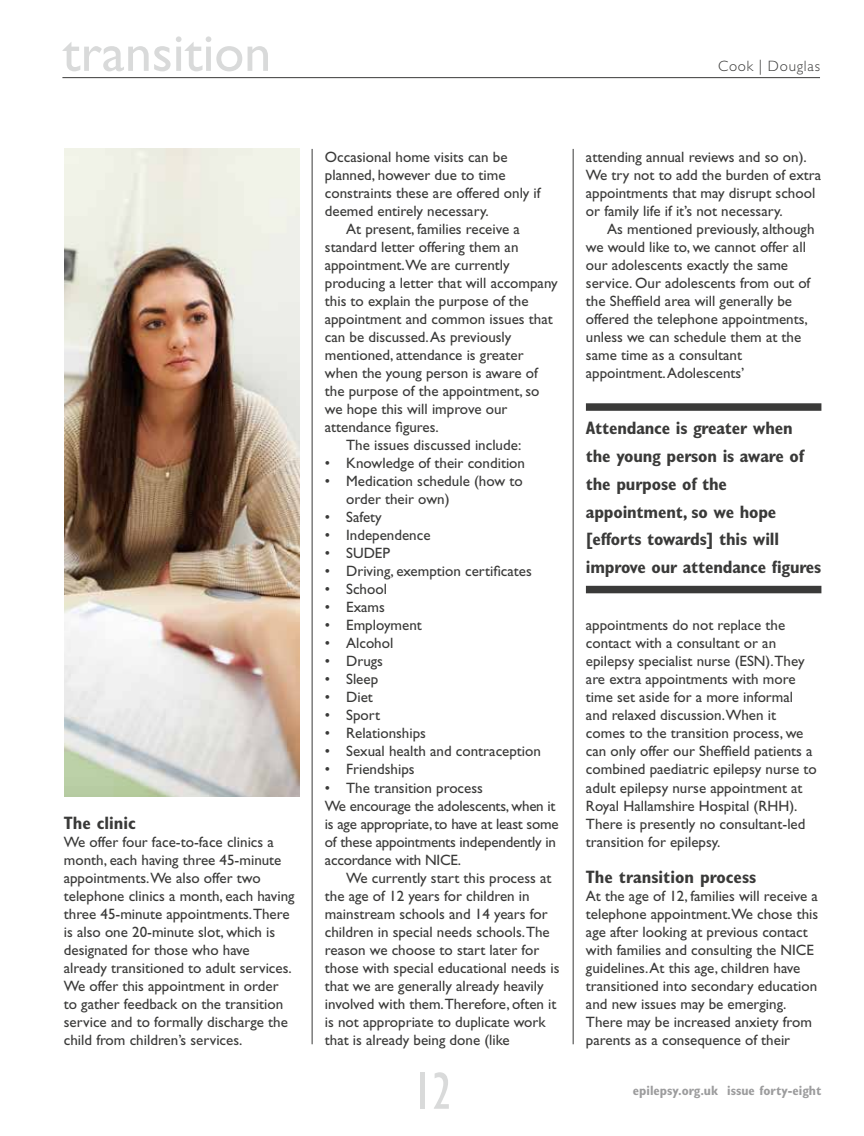
<style>
.page{position:relative;width:864px;height:1136px;background:#fff}
.page>*{position:absolute;margin:0;border:0;box-sizing:border-box;transform-origin:0 0}
.t1{font:54px "Gill Sans Std";color:#d9dada}
.t2{font:condensed 54px "Gill Sans Std";color:#d9dada}
.t3{font:700 condensed 18px/27.8px "Gill Sans Std";letter-spacing:-.01em;color:#3a3a39}
.t4{font:15px/18px "Gill Sans Std";color:#3a3a39}
.t5{font:300 15px "Gill Sans Std";letter-spacing:.05em;color:#3a3a39}
.t6{font:700 condensed 13.5px "Gill Sans Std";color:#9c9c9d}
</style>
<div class="page">
<hr style="left:62px;top:77px;width:757px;height:1px;background:#3a3a39">
<hr style="left:572px;top:149px;width:1px;height:895px;background:#3a3a39">
<hr style="left:311px;top:149px;width:1px;height:895px;background:#3a3a39">
<img style="left:64px;top:149px;width:235px;height:647px">
<div style="left:585px;top:403px;width:236px;height:8px;background:#3a3a39"></div>
<div style="left:585px;top:585px;width:236px;height:8px;background:#3a3a39"></div>
<h1 class="t1" style="left:62px;top:22px;width:210px">transition</h1>
<p class="t5" style="left:717px;top:57px;width:103px">Cook | Douglas</p>
<p class="t3" style="left:64px;top:808px;width:73px">The clinic</p>
<p class="t4" style="left:64px;top:832px;width:232px">We offer four face-to-face clinics a month, each having three 45-minute appointments.We also offer two telephone clinics a month, each having three 45-minute appointments.There is also one 20-minute slot, which is designated for those who have already transitioned to adult services.<br>We offer this appointment in order to gather feedback on the transition service and to formally discharge the child from children’s services.</p>
<p class="t4" style="left:325px;top:148px;width:217px">Occasional home visits can be planned, however due to time constraints these are offered only if deemed entirely necessary.</p>
<p class="t4" style="left:346px;top:220px;width:175px">At present, families receive a</p>
<p class="t4" style="left:325px;top:238px;width:195px">standard letter offering them an</p>
<p class="t4" style="left:325px;top:256px;width:186px">appointment.We are currently</p>
<p class="t4" style="left:325px;top:274px;width:234px">producing a letter that will accompany</p>
<p class="t4" style="left:325px;top:292px;width:205px">this to explain the purpose of the</p>
<p class="t4" style="left:325px;top:310px;width:229px">appointment and common issues that</p>
<p class="t4" style="left:325px;top:328px;width:188px">can be discussed. As previously</p>
<p class="t4" style="left:325px;top:346px;width:200px">mentioned, attendance is greater</p>
<p class="t4" style="left:325px;top:364px;width:214px">when the young person is aware of</p>
<p class="t4" style="left:325px;top:382px;width:216px">the purpose of the appointment, so</p>
<p class="t4" style="left:325px;top:400px;width:184px">we hope this will improve our</p>
<p class="t4" style="left:325px;top:418px;width:115px">attendance figures.</p>
<p class="t4" style="left:346px;top:436px;width:176px">The issues discussed include:</p>
<p class="t4" style="left:325px;top:454px;width:202px">• Knowledge of their condition</p>
<p class="t4" style="left:346px;top:472px;width:178px;text-indent:-21px">• Medication schedule (how to order their own)</p>
<p class="t4" style="left:325px;top:508px;width:58px">• Safety</p>
<p class="t4" style="left:325px;top:526px;width:107px">• Independence</p>
<p class="t4" style="left:325px;top:544px;width:67px">• SUDEP</p>
<p class="t4" style="left:325px;top:562px;width:208px">• Driving, exemption certificates</p>
<p class="t4" style="left:325px;top:580px;width:64px">• School</p>
<p class="t4" style="left:325px;top:598px;width:61px">• Exams</p>
<p class="t4" style="left:325px;top:616px;width:98px">• Employment</p>
<p class="t4" style="left:325px;top:634px;width:70px">• Alcohol</p>
<p class="t4" style="left:325px;top:652px;width:60px">• Drugs</p>
<p class="t4" style="left:325px;top:670px;width:55px">• Sleep</p>
<p class="t4" style="left:325px;top:688px;width:49px">• Diet</p>
<p class="t4" style="left:325px;top:706px;width:57px">• Sport</p>
<p class="t4" style="left:325px;top:724px;width:103px">• Relationships</p>
<p class="t4" style="left:325px;top:742px;width:217px">• Sexual health and contraception</p>
<p class="t4" style="left:325px;top:760px;width:91px">• Friendships</p>
<p class="t4" style="left:325px;top:778px;width:235px">• The transition process<br>We encourage the adolescents, when it is age appropriate, to have at least some of these appointments independently in accordance with NICE.</p>
<p class="t4" style="left:325px;top:868px;width:236px;text-indent:21px">We currently start this process at the age of 12 years for children in mainstream schools and 14 years for children in special needs schools.The reason we choose to start later for those with special educational needs is that we are generally already heavily involved with them.Therefore, often it is not appropriate to duplicate work that is already being done (like</p>
<h1 class="t2" style="left:412px;top:1061px;width:41px">12</h1>
<p class="t4" style="left:585px;top:148px;width:237px">attending annual reviews and so on).<br>We try not to add the burden of extra appointments that may disrupt school or family life if it’s not necessary.</p>
<p class="t4" style="left:585px;top:220px;width:230px;text-indent:21px">As mentioned previously, although we would like to, we cannot offer all our adolescents exactly the same service. Our adolescents from out of the Sheffield area will generally be offered the telephone appointments, unless we can schedule them at the same time as a consultant appointment. Adolescents’</p>
<p class="t3" style="left:585px;top:414px;width:237px">Attendance is greater when the young person is aware of the purpose of the appointment, so we hope [efforts towards] this will improve our attendance figures</p>
<p class="t4" style="left:585px;top:616px;width:232px">appointments do not replace the contact with a consultant or an epilepsy specialist nurse (ESN).They are extra appointments with more time set aside for a more informal and relaxed discussion.When it comes to the transition process, we can only offer our Sheffield patients a combined paediatric epilepsy nurse to adult epilepsy nurse appointment at Royal Hallamshire Hospital (RHH).<br>There is presently no consultant-led transition for epilepsy.</p>
<p class="t3" style="left:585px;top:862px;width:172px">The transition process</p>
<p class="t4" style="left:585px;top:886px;width:234px">At the age of 12, families will receive a telephone appointment.We chose this age after looking at previous contact with families and consulting the NICE guidelines. At this age, children have transitioned into secondary education and new issues may be emerging.<br>There may be increased anxiety from parents as a consequence of their</p>
<p class="t6" style="left:632px;top:1082px;width:190px">epilepsy.org.uk issue forty-eight</p>
</div>
